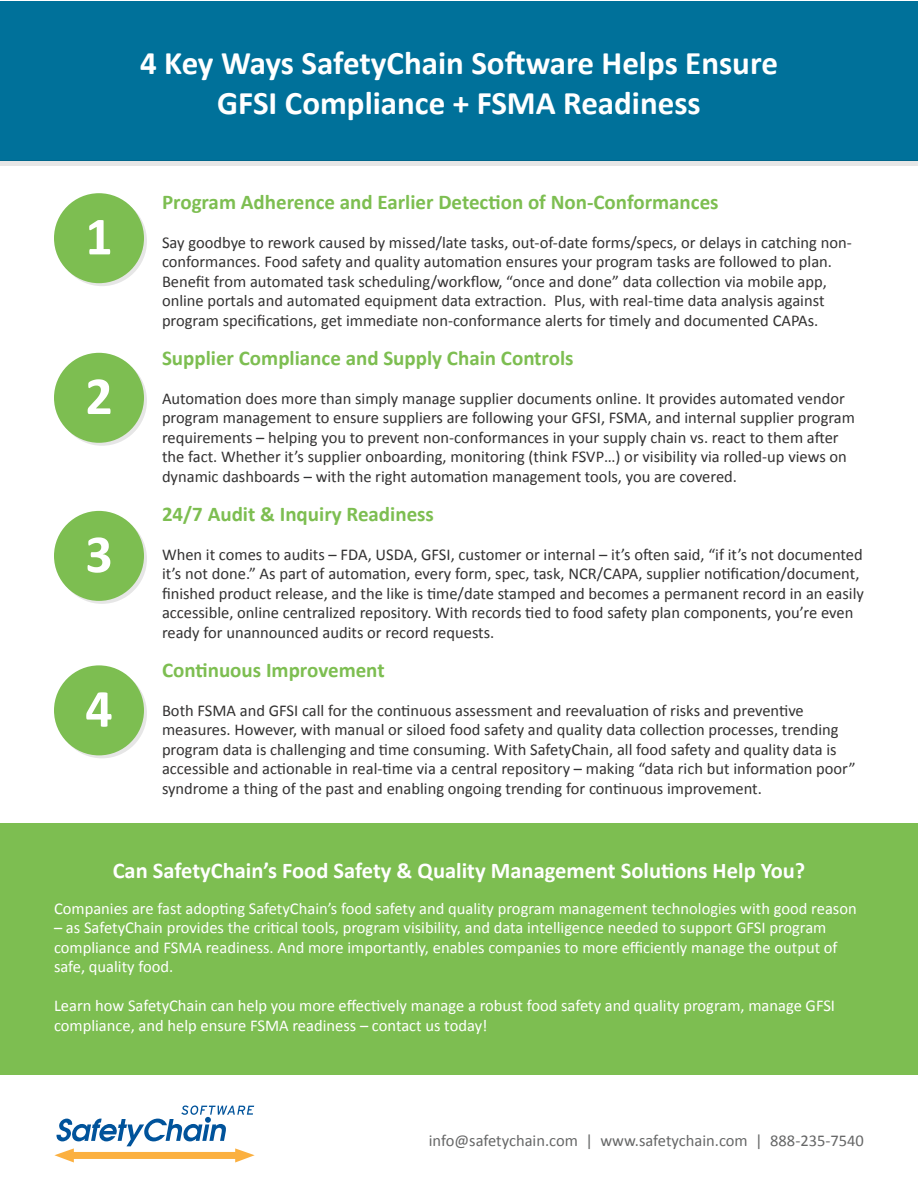
<style>
.page{position:relative;width:918px;height:1188px;background:#fff}
.page>*{position:absolute;margin:0;border:0;box-sizing:border-box;transform-origin:0 0}
.t1{font:700 54px "Calibri";color:#fff}
.t2{font:700 33px/39.6px "Calibri";color:#fff;text-align:center}
.t3{font:700 22.5px "Calibri";color:#fff}
.t4{font:700 21px "Calibri";color:#7dbe51}
.t5{font:16.5px/19.5px "Calibri";color:#333232}
.t6{font:16.5px/19.5px "Calibri";color:#fff}
.t7{font:16.5px "Calibri";color:#666767}
</style>
<div class="page">
<div style="left:0;top:1px;width:918px;height:159px;background:#00719a"></div>
<svg style="left:57px;top:196px;width:90px;height:90px"></svg>
<svg style="left:57px;top:356px;width:90px;height:90px"></svg>
<svg style="left:57px;top:514px;width:90px;height:90px"></svg>
<svg style="left:57px;top:668px;width:90px;height:90px"></svg>
<div style="left:0;top:823px;width:918px;height:252px;background:#7dbe51"></div>
<div style="left:54px;top:193px;width:90px;height:90px;background:#7dbe51;border-radius:50%"></div>
<div style="left:54px;top:353px;width:90px;height:90px;background:#7dbe51;border-radius:50%"></div>
<div style="left:54px;top:511px;width:90px;height:90px;background:#7dbe51;border-radius:50%"></div>
<div style="left:54px;top:665px;width:90px;height:90px;background:#7dbe51;border-radius:50%"></div>
<div style="left:0;top:160px;width:918px;height:6px;background:#e6e6e6"></div>
<svg style="left:54px;top:1106px;width:201px;height:56px"></svg>
<h2 class="t2" style="left:140px;top:43px;width:639px">4 Key Ways SafetyChain Software Helps Ensure<br>GFSI Compliance + FSMA Readiness</h2>
<h1 class="t1" style="left:85px;top:202px;width:29px">1</h1>
<h1 class="t1" style="left:85px;top:362px;width:29px">2</h1>
<h1 class="t1" style="left:85px;top:520px;width:29px">3</h1>
<h1 class="t1" style="left:85px;top:674px;width:29px">4</h1>
<p class="t4" style="left:162px;top:189px;width:558px">Program Adherence and Earlier Detection of Non-Conformances</p>
<p class="t5" style="left:162px;top:233px;width:691px">Say goodbye to rework caused by missed/late tasks, out-of-date forms/specs, or delays in catching non&shy;conformances. Food safety and quality automation ensures your program tasks are followed to plan.<br>Benefit from automated task scheduling/workflow, “once and done” data collection via mobile app, online portals and automated equipment data extraction. Plus, with real-time data analysis against program specifications, get immediate non-conformance alerts for timely and documented CAPAs.</p>
<p class="t4" style="left:162px;top:345px;width:413px">Supplier Compliance and Supply Chain Controls</p>
<p class="t5" style="left:162px;top:389px;width:694px">Automation does more than simply manage supplier documents online. It provides automated vendor program management to ensure suppliers are following your GFSI, FSMA, and internal supplier program requirements – helping you to prevent non-conformances in your supply chain vs. react to them after the fact. Whether it’s supplier onboarding, monitoring (think FSVP…) or visibility via rolled-up views on dynamic dashboards – with the right automation management tools, you are covered.</p>
<p class="t4" style="left:162px;top:501px;width:273px">24/7 Audit &amp; Inquiry Readiness</p>
<p class="t5" style="left:162px;top:545px;width:703px">When it comes to audits – FDA, USDA, GFSI, customer or internal – it’s often said, “if it’s not documented it’s not done.” As part of automation, every form, spec, task, NCR/CAPA, supplier notification/document, finished product release, and the like is time/date stamped and becomes a permanent record in an easily accessible, online centralized repository. With records tied to food safety plan components, you’re even ready for unannounced audits or record requests.</p>
<p class="t4" style="left:162px;top:657px;width:224px">Continuous Improvement</p>
<p class="t5" style="left:162px;top:701px;width:695px">Both FSMA and GFSI call for the continuous assessment and reevaluation of risks and preventive measures. However, with manual or siloed food safety and quality data collection processes, trending program data is challenging and time consuming. With SafetyChain, all food safety and quality data is accessible and actionable in real-time via a central repository – making “data rich but information poor” syndrome a thing of the past and enabling ongoing trending for continuous improvement.</p>
<h3 class="t3" style="left:113px;top:856px;width:694px">Can SafetyChain’s Food Safety &amp; Quality Management Solutions Help You?</h3>
<p class="t6" style="left:54px;top:898px;width:804px">Companies are fast adopting SafetyChain’s food safety and quality program management technologies with good reason</p>
<p class="t6" style="left:54px;top:918px;width:785px">– as SafetyChain provides the critical tools, program visibility, and data intelligence needed to support GFSI program compliance and FSMA readiness. And more importantly, enables companies to more efficiently manage the output of safe, quality food.</p>
<p class="t6" style="left:54px;top:996px;width:783px">Learn how SafetyChain can help you more effectively manage a robust food safety and quality program, manage GFSI compliance, and help ensure FSMA readiness – contact us today!</p>
<p class="t7" style="left:429px;top:1130px;width:437px">info@safetychain.com | www.safetychain.com | 888-235-7540</p>
</div>
